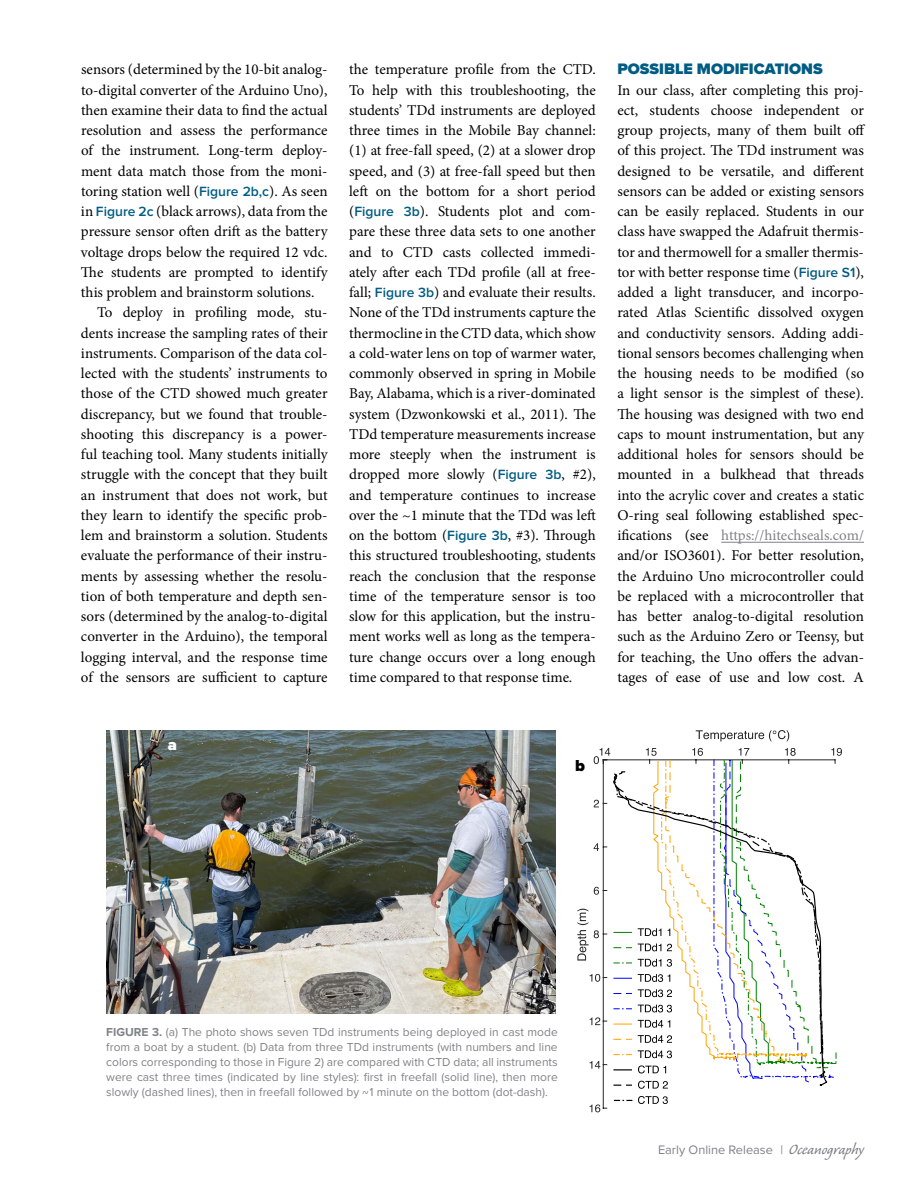
<style>
.page{position:relative;width:918px;height:1188px;background:#fff}
.page>*{position:absolute;margin:0;border:0;box-sizing:border-box;transform-origin:0 0}
.t1{font:900 16.5px "Proxima Nova";color:#000}
.t2{font:900 16.5px "Proxima Nova";color:#fff}
.t3{font:900 15.75px "Proxima Nova";color:#005c83}
.t4{font:15px/20.2px "Minion Pro";color:#000;text-align:justify}
.t5{font:12.75px "Proxima Nova";color:#808285}
.t6{font:12px/15px "Proxima Nova";color:#808285;text-align:justify}
.s1{font-family:"Proxima Nova";font-weight:600;font-size:13.8px;color:#005c83}
.s2{color:#808285}
.s3{font-weight:700}
.s4{font-family:"Caliban Std";font-size:18.75px}
</style>
<div class="page">
<hr style="left:721px;top:542px;width:143px;height:1px;background:#808285">
<img style="left:106px;top:730px;width:450px;height:284px">
<hr style="left:603px;top:760px;width:1px;height:348px;background:#262626">
<hr style="left:603px;top:760px;width:232px;height:1px;background:#262626">
<svg style="left:614px;top:773px;width:24px;height:312px"></svg>
<svg style="left:696px;top:730px;width:93px;height:12px"></svg>
<svg style="left:594px;top:748px;width:16px;height:16px"></svg>
<svg style="left:594px;top:800px;width:13px;height:7px"></svg>
<svg style="left:594px;top:843px;width:13px;height:8px"></svg>
<svg style="left:594px;top:887px;width:13px;height:8px"></svg>
<svg style="left:590px;top:974px;width:17px;height:8px"></svg>
<svg style="left:590px;top:1017px;width:17px;height:8px"></svg>
<svg style="left:590px;top:1061px;width:17px;height:8px"></svg>
<svg style="left:590px;top:1104px;width:17px;height:8px"></svg>
<svg style="left:577px;top:909px;width:30px;height:52px"></svg>
<svg style="left:638px;top:748px;width:204px;height:341px"></svg>
<svg style="left:638px;top:1096px;width:30px;height:8px"></svg>
<svg style="left:613px;top:932px;width:19px;height:1px"></svg>
<svg style="left:613px;top:947px;width:19px;height:1px"></svg>
<svg style="left:613px;top:963px;width:19px;height:1px"></svg>
<svg style="left:613px;top:978px;width:19px;height:1px"></svg>
<svg style="left:613px;top:993px;width:19px;height:1px"></svg>
<svg style="left:613px;top:1008px;width:19px;height:1px"></svg>
<svg style="left:613px;top:1024px;width:19px;height:1px"></svg>
<svg style="left:613px;top:1039px;width:19px;height:1px"></svg>
<svg style="left:613px;top:1054px;width:19px;height:1px"></svg>
<svg style="left:613px;top:1069px;width:19px;height:1px"></svg>
<svg style="left:613px;top:1085px;width:19px;height:1px"></svg>
<svg style="left:614px;top:1100px;width:18px;height:1px"></svg>
<p class="t4" style="left:81px;top:59px;width:248px">sensors (determined by the 10-bit analog-</p>
<p class="t4" style="left:81px;top:80px;width:248px">to-digital converter of the Arduino Uno),</p>
<p class="t4" style="left:81px;top:100px;width:248px">then examine their data to find the actual</p>
<p class="t4" style="left:81px;top:120px;width:248px">resolution and assess the performance</p>
<p class="t4" style="left:81px;top:140px;width:248px">of the instrument. Long-term deploy-</p>
<p class="t4" style="left:81px;top:161px;width:248px">ment data match those from the moni-</p>
<p class="t4" style="left:81px;top:181px;width:248px">toring station well (<span class="s1">Figure 2b,c</span>). As seen</p>
<p class="t4" style="left:81px;top:201px;width:248px">in <span class="s1">Figure 2c</span> (black arrows), data from the</p>
<p class="t4" style="left:81px;top:221px;width:248px">pressure sensor often drift as the battery</p>
<p class="t4" style="left:81px;top:242px;width:248px">voltage drops below the required 12 vdc.</p>
<p class="t4" style="left:81px;top:262px;width:248px">The students are prompted to identify</p>
<p class="t4" style="left:81px;top:282px;width:235px">this problem and brainstorm solutions.</p>
<p class="t4" style="left:97px;top:302px;width:232px">To deploy in profiling mode, stu-</p>
<p class="t4" style="left:81px;top:323px;width:248px">dents increase the sampling rates of their</p>
<p class="t4" style="left:81px;top:343px;width:248px">instruments. Comparison of the data col-</p>
<p class="t4" style="left:81px;top:363px;width:248px">lected with the students’ instruments to</p>
<p class="t4" style="left:81px;top:383px;width:248px">those of the CTD showed much greater</p>
<p class="t4" style="left:81px;top:404px;width:248px">discrepancy, but we found that trouble-</p>
<p class="t4" style="left:81px;top:424px;width:248px">shooting this discrepancy is a power-</p>
<p class="t4" style="left:81px;top:444px;width:248px">ful teaching tool. Many students initially</p>
<p class="t4" style="left:81px;top:464px;width:248px">struggle with the concept that they built</p>
<p class="t4" style="left:81px;top:485px;width:248px">an instrument that does not work, but</p>
<p class="t4" style="left:81px;top:505px;width:248px">they learn to identify the specific prob-</p>
<p class="t4" style="left:81px;top:525px;width:248px">lem and brainstorm a solution. Students</p>
<p class="t4" style="left:81px;top:545px;width:248px">evaluate the performance of their instru-</p>
<p class="t4" style="left:81px;top:566px;width:248px">ments by assessing whether the resolu-</p>
<p class="t4" style="left:81px;top:586px;width:248px">tion of both temperature and depth sen-</p>
<p class="t4" style="left:81px;top:606px;width:248px">sors (determined by the analog-to-digital</p>
<p class="t4" style="left:81px;top:626px;width:248px">converter in the Arduino), the temporal</p>
<p class="t4" style="left:81px;top:647px;width:248px">logging interval, and the response time</p>
<p class="t4" style="left:81px;top:667px;width:248px">of the sensors are sufficient to capture</p>
<p class="t4" style="left:349px;top:59px;width:248px">the temperature profile from the CTD.<br>To help with this troubleshooting, the students’ TDd instruments are deployed three times in the Mobile Bay channel: (1) at free-fall speed, (2) at a slower drop speed, and (3) at free-fall speed but then left on the bottom for a short period (<span class="s1">Figure 3b</span>). Students plot and com&shy;pare these three data sets to one another and to CTD casts collected immedi&shy;ately after each TDd profile (all at free&shy;fall; <span class="s1">Figure 3b</span>) and evaluate their results.<br>None of the TDd instruments capture the thermocline in the CTD data, which show a cold-water lens on top of warmer water, commonly observed in spring in Mobile Bay, Alabama, which is a river-dominated system (Dzwonkowski et al., 2011). The TDd temperature measurements increase more steeply when the instrument is dropped more slowly (<span class="s1">Figure 3b</span>, #2), and temperature continues to increase over the ~1 minute that the TDd was left on the bottom (<span class="s1">Figure 3b</span>, #3). Through this structured troubleshooting, students reach the conclusion that the response time of the temperature sensor is too slow for this application, but the instru&shy;ment works well as long as the tempera&shy;ture change occurs over a long enough time compared to that response time.</p>
<p class="t3" style="left:617px;top:57px;width:207px">POSSIBLE MODIFICATIONS</p>
<p class="t4" style="left:617px;top:80px;width:250px">In our class, after completing this proj&shy;ect, students choose independent or group projects, many of them built off of this project. The TDd instrument was designed to be versatile, and different sensors can be added or existing sensors can be easily replaced. Students in our class have swapped the Adafruit thermis&shy;tor and thermowell for a smaller thermis&shy;tor with better response time (<span class="s1">Figure S1</span>), added a light transducer, and incorpo&shy;rated Atlas Scientific dissolved oxygen and conductivity sensors. Adding addi&shy;tional sensors becomes challenging when the housing needs to be modified (so a light sensor is the simplest of these).<br>The housing was designed with two end caps to mount instrumentation, but any additional holes for sensors should be mounted in a bulkhead that threads into the acrylic cover and creates a static O-ring seal following established spec&shy;ifications (see <span class="s2">https://hitechseals.com/ </span>and/or ISO3601). For better resolution, the Arduino Uno microcontroller could be replaced with a microcontroller that has better analog-to-digital resolution such as the Arduino Zero or Teensy, but for teaching, the Uno offers the advan&shy;tages of ease of use and low cost. A</p>
<p class="t2" style="left:168px;top:732px;width:11px">a</p>
<p class="t1" style="left:575px;top:753px;width:11px">b</p>
<p class="t6" style="left:106px;top:1025px;width:453px"><span class="s3">FIGURE 3.</span> (a) The photo shows seven TDd instruments being deployed in cast mode from a boat by a student. (b) Data from three TDd instruments (with numbers and line colors corresponding to those in Figure 2) are compared with CTD data; all instruments were cast three times (indicated by line styles): first in freefall (solid line), then more slowly (dashed lines), then in freefall followed by ~1 minute on the bottom (dot-dash).</p>
<p class="t5" style="left:658px;top:1142px;width:207px">Early Online Release | <span class="s4">Oceanography</span></p>
</div>
